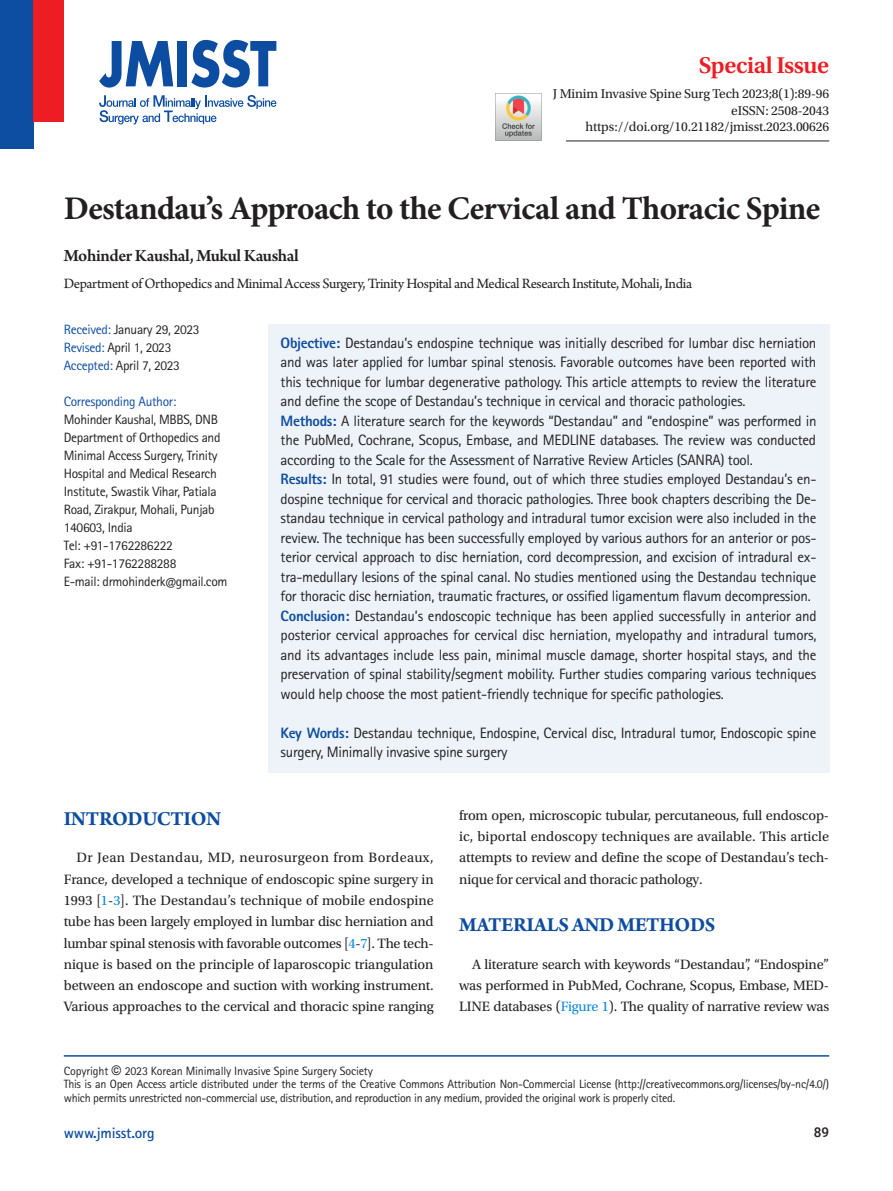
<style>
.page{position:relative;width:893px;height:1191px;background:#fff}
.page>*{position:absolute;margin:0;border:0;box-sizing:border-box;transform-origin:0 0}
.article-title{font:700 33px "Minion Pro";letter-spacing:-.02em;color:#231f20}
.subject{font:600 24px "Utopia Std";letter-spacing:-.02em;color:#ee1d23}
.body-title{font:700 21px "Arno Pro";letter-spacing:-.02em;color:#0d4da1}
.contrib-group{font:600 18px "Arno Pro";letter-spacing:-.025em;color:#231f20}
.abstract{font:15px/19.5px "Rotis Sans Serif Std";letter-spacing:-.02em;color:#231f20;text-align:justify}
.aff{font:15px "Arno Pro";letter-spacing:-.025em;color:#231f20}
.t1{font:700 15px "Rotis Sans Serif Std";letter-spacing:-.01em;color:#0d4da1}
.body{font:14.25px/21.3px "Utopia Std";letter-spacing:-.015em;color:#231f20;text-align:justify}
.date-published{font:13.5px/18px "Rotis Sans Serif Std";letter-spacing:-.025em;color:#231f20}
.Issue{font:13.5px "Utopia Std";letter-spacing:-.01em;color:#231f20}
.date-published-2{font:13.5px "Rotis Sans Serif Std";letter-spacing:-.025em;color:#0d4da1}
.t2{font:500 13.5px "Roboto";color:#231f20}
.t3{font:12px/13.5px "Rotis Sans Serif Std";letter-spacing:-.025em;color:#231f20}
.s1{color:#0d4da1}
.s2{font-weight:800;color:#0d4da1}
.s3{color:#0b88de}
.s4{font-family:"Roboto";font-size:13.5px}
</style>
<div class="page">
<div style="left:268px;top:324px;width:561px;height:448px;background:#edf3f9"></div>
<hr style="left:64px;top:1055px;width:765px;height:1px;background:#0d4da1">
<hr style="left:566px;top:141px;width:263px;height:1px;background:#231f20">
<div style="left:0;top:0;width:33px;height:149px;background:#0d4ea2"></div>
<div style="left:33px;top:0;width:31px;height:122px;background:#ee1d23"></div>
<svg style="left:99px;top:41px;width:74px;height:47px"></svg>
<div style="left:177px;top:41px;width:10px;height:45px;background:#0d4da1"></div>
<svg style="left:191px;top:40px;width:85px;height:48px"></svg>
<svg style="left:99px;top:95px;width:177px;height:29px"></svg>
<img style="left:495px;top:94px;width:47px;height:47px">
<p class="subject" style="left:699px;top:52px;width:132px">Special Issue</p>
<p class="Issue" style="left:553px;top:87px;width:278px">J Minim Invasive Spine Surg Tech 2023;8(1):89-96</p>
<p class="Issue" style="left:731px;top:103px;width:99px">eISSN: 2508-2043</p>
<p class="Issue" style="left:586px;top:119px;width:245px">https://doi.org/10.21182/jmisst.2023.00626</p>
<p class="article-title" style="left:64px;top:185px;width:758px">Destandau’s Approach to the Cervical and Thoracic Spine</p>
<p class="contrib-group" style="left:64px;top:245px;width:236px">Mohinder Kaushal, Mukul Kaushal</p>
<p class="aff" style="left:64px;top:275px;width:630px">Department of Orthopedics and Minimal Access Surgery, Trinity Hospital and Medical Research Institute, Mohali, India</p>
<p class="date-published" style="left:64px;top:320px;width:137px"><span class="s1">Received:</span> January 29, 2023</p>
<p class="date-published" style="left:64px;top:338px;width:109px"><span class="s1">Revised:</span> April 1, 2023</p>
<p class="date-published" style="left:64px;top:356px;width:118px"><span class="s1">Accepted:</span> April 7, 2023</p>
<p class="date-published-2" style="left:64px;top:393px;width:114px">Corresponding Author:</p>
<p class="date-published" style="left:64px;top:410px;width:156px">Mohinder Kaushal, MBBS, DNB</p>
<p class="date-published" style="left:64px;top:428px;width:158px">Department of Orthopedics and<br>Minimal Access Surgery, Trinity<br>Hospital and Medical Research<br>Institute, Swastik Vihar, Patiala<br>Road, Zirakpur, Mohali, Punjab<br>140603, India</p>
<p class="date-published" style="left:64px;top:536px;width:111px">Tel: +91-1762286222</p>
<p class="date-published" style="left:64px;top:554px;width:114px">Fax: +91-1762288288</p>
<p class="date-published" style="left:64px;top:572px;width:165px">E-mail: drmohinderk@gmail.com</p>
<p class="abstract" style="left:281px;top:333px;width:537px"><span class="s2">Objective:</span> Destandau’s endospine technique was initially described for lumbar disc herniation and was later applied for lumbar spinal stenosis. Favorable outcomes have been reported with this technique for lumbar degenerative pathology. This article attempts to review the literature and define the scope of Destandau’s technique in cervical and thoracic pathologies.</p>
<p class="abstract" style="left:281px;top:411px;width:537px"><span class="s2">Methods:</span> A literature search for the keywords “Destandau” and “endospine” was performed in the PubMed, Cochrane, Scopus, Embase, and MEDLINE databases. The review was conducted according to the Scale for the Assessment of Narrative Review Articles (SANRA) tool.</p>
<p class="abstract" style="left:281px;top:469px;width:537px"><span class="s2">Results:</span> In total, 91 studies were found, out of which three studies employed Destandau’s en&shy;dospine technique for cervical and thoracic pathologies. Three book chapters describing the De&shy;standau technique in cervical pathology and intradural tumor excision were also included in the review. The technique has been successfully employed by various authors for an anterior or pos&shy;terior cervical approach to disc herniation, cord decompression, and excision of intradural ex&shy;tra-medullary lesions of the spinal canal. No studies mentioned using the Destandau technique for thoracic disc herniation, traumatic fractures, or ossified ligamentum flavum decompression.</p>
<p class="abstract" style="left:281px;top:606px;width:538px"><span class="s2">Conclusion:</span> Destandau’s endoscopic technique has been applied successfully in anterior and posterior cervical approaches for cervical disc herniation, myelopathy and intradural tumors, and its advantages include less pain, minimal muscle damage, shorter hospital stays, and the preservation of spinal stability/segment mobility. Further studies comparing various techniques would help choose the most patient-friendly technique for specific pathologies.</p>
<p class="abstract" style="left:281px;top:723px;width:537px"><span class="s2">Key Words:</span> Destandau technique, Endospine, Cervical disc, Intradural tumor, Endoscopic spine surgery, Minimally invasive spine surgery</p>
<p class="body-title" style="left:64px;top:806px;width:159px">INTRODUCTION</p>
<p class="body" style="left:64px;top:847px;width:372px;text-indent:13px">Dr Jean Destandau, MD, neurosurgeon from Bordeaux, France, developed a technique of endoscopic spine surgery in 1993 [<span class="s3">1</span>-<span class="s3">3</span>]. The Destandau’s technique of mobile endospine tube has been largely employed in lumbar disc herniation and lumbar spinal stenosis with favorable outcomes [<span class="s3">4</span>-<span class="s3">7</span>]. The tech&shy;nique is based on the principle of laparoscopic triangulation between an endoscope and suction with working instrument.<br>Various approaches to the cervical and thoracic spine ranging</p>
<p class="body" style="left:459px;top:805px;width:371px">from open, microscopic tubular, percutaneous, full endoscop&shy;ic, biportal endoscopy techniques are available. This article attempts to review and define the scope of Destandau’s tech&shy;nique for cervical and thoracic pathology.</p>
<p class="body-title" style="left:459px;top:913px;width:258px">MATERIALS AND METHODS</p>
<p class="body" style="left:459px;top:953px;width:372px;text-indent:13px">A literature search with keywords “Destandau”, “Endospine” was performed in PubMed, Cochrane, Scopus, Embase, MED-LINE databases (<span class="s3">Figure 1</span>). The quality of narrative review was</p>
<p class="t3" style="left:64px;top:1063px;width:767px">Copyright <span class="s4">©</span> 2023 Korean Minimally Invasive Spine Surgery Society<br>This is an Open Access article distributed under the terms of the Creative Commons Attribution Non-Commercial License (http://creativecommons.org/licenses/by-nc/4.0/) which permits unrestricted non-commercial use, distribution, and reproduction in any medium, provided the original work is properly cited.</p>
<p class="t1" style="left:64px;top:1123px;width:92px">www.jmisst.org</p>
<p class="t2" style="left:814px;top:1123px;width:17px">89</p>
</div>
